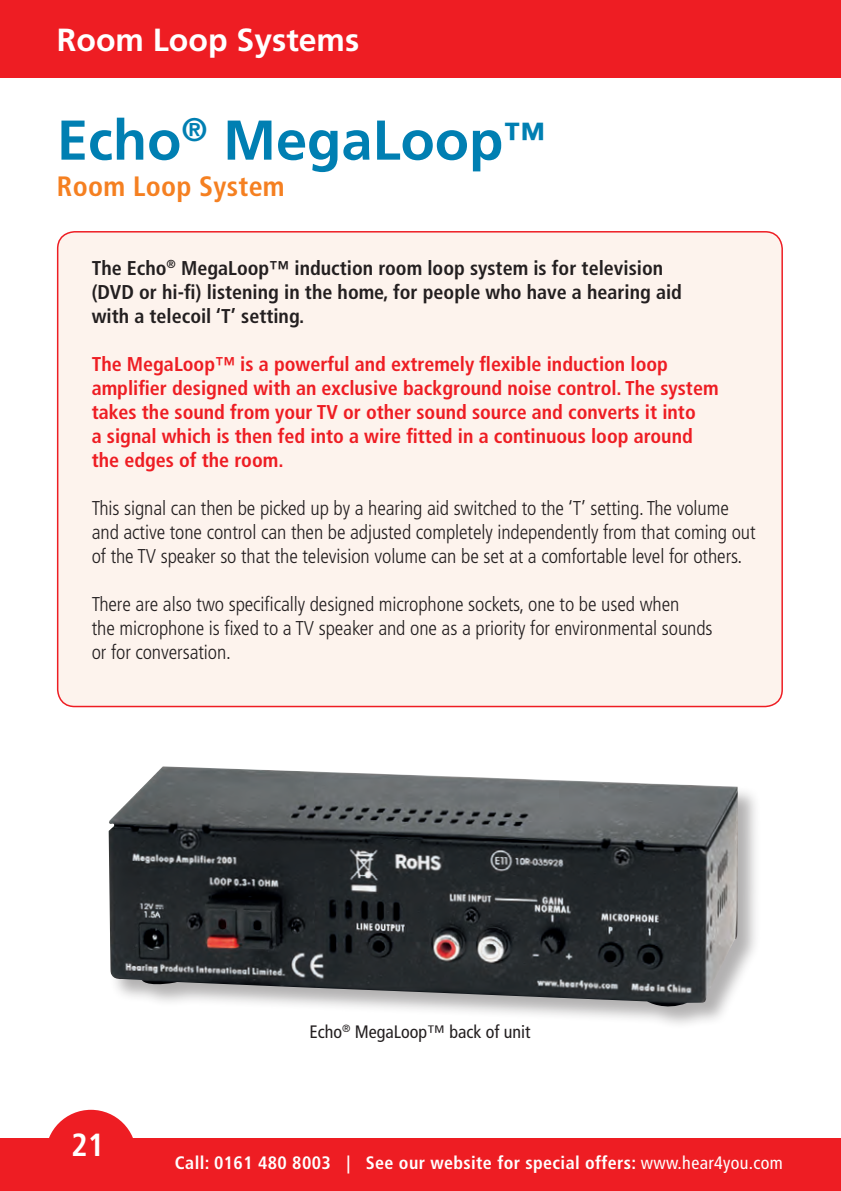
<style>
.page{position:relative;width:841px;height:1191px;background:#fff}
.page>*{position:absolute;margin:0;border:0;box-sizing:border-box;transform-origin:0 0}
.t1{font:700 56px "Frutiger LT Std";color:#007fb2}
.t2{font:700 32px "Frutiger LT Std";color:#fff}
.t3{font:700 condensed 32px "Frutiger LT Std";color:#fff}
.t4{font:700 condensed 28px "Frutiger LT Std";letter-spacing:.01em;color:#f58021}
.t5{font:300 condensed 20px/24px "Frutiger LT Std";letter-spacing:-.005em;color:#231f20}
.t6{font:700 condensed 20px/24px "Frutiger LT Std";color:#ee1d23}
.t7{font:700 condensed 20px/24px "Frutiger LT Std";color:#231f20}
.t8{font:700 condensed 18px "Frutiger LT Std";letter-spacing:.02em;color:#fff}
.t9{font:condensed 18px "Frutiger LT Std";color:#231f20}
.s1{font-size:42px}
.s2{font-weight:400}
</style>
<div class="page">
<hr style="left:839px;top:0;width:2px;height:78px;background:#ee1d23">
<div style="left:0;top:0;width:839px;height:78px;background:#ee1d23"></div>
<hr style="left:839px;top:1138px;width:2px;height:53px;background:#ee1d23">
<div style="left:0;top:1138px;width:839px;height:53px;background:#ee1d23"></div>
<svg style="left:49px;top:1110px;width:84px;height:28px"></svg>
<div style="left:58px;top:232px;width:724px;height:475px;background:#fdf3ed;border-radius:17px"></div>
<div style="left:57px;top:231px;width:726px;height:476px;border:2px solid #ee1d23;border-radius:17px"></div>
<div style="left:108px;top:766px;width:653px;height:264px;background:#231f20;opacity:.35"></div>
<img style="left:109px;top:766px;width:629px;height:246px">
<h2 class="t2" style="left:57px;top:21px;width:304px">Room Loop Systems</h2>
<h1 class="t1" style="left:57px;top:107px;width:490px">Echo<sup>®</sup> MegaLoop<span class="s1">™</span></h1>
<h3 class="t4" style="left:57px;top:169px;width:229px">Room Loop System</h3>
<p class="t7" style="left:92px;top:256px;width:592px">The Echo<sup>®</sup> MegaLoop™ induction room loop system is for television (DVD or hi-fi) listening in the home, for people who have a hearing aid with a telecoil ‘T’ setting.</p>
<p class="t6" style="left:92px;top:352px;width:628px">The MegaLoop™ is a powerful and extremely flexible induction loop amplifier designed with an exclusive background noise control. The system takes the sound from your TV or other sound source and converts it into<br>a signal which is then fed into a wire fitted in a continuous loop around the edges of the room.</p>
<p class="t5" style="left:92px;top:497px;width:665px">This signal can then be picked up by a hearing aid switched to the ‘T’ setting. The volume and active tone control can then be adjusted completely independently from that coming out of the TV speaker so that the television volume can be set at a comfortable level for others.</p>
<p class="t5" style="left:92px;top:593px;width:622px">There are also two specifically designed microphone sockets, one to be used when<br>the microphone is fixed to a TV speaker and one as a priority for environmental sounds or for conversation.</p>
<h2 class="t3" style="left:71px;top:1126px;width:35px">21</h2>
<p class="t9" style="left:309px;top:1022px;width:223px">Echo<sup>®</sup> MegaLoop™ back of unit</p>
<p class="t8" style="left:175px;top:1152px;width:609px">Call: 0161 480 8003 | See our website for special offers: <span class="s2">www.hear4you.com</span></p>
</div>
